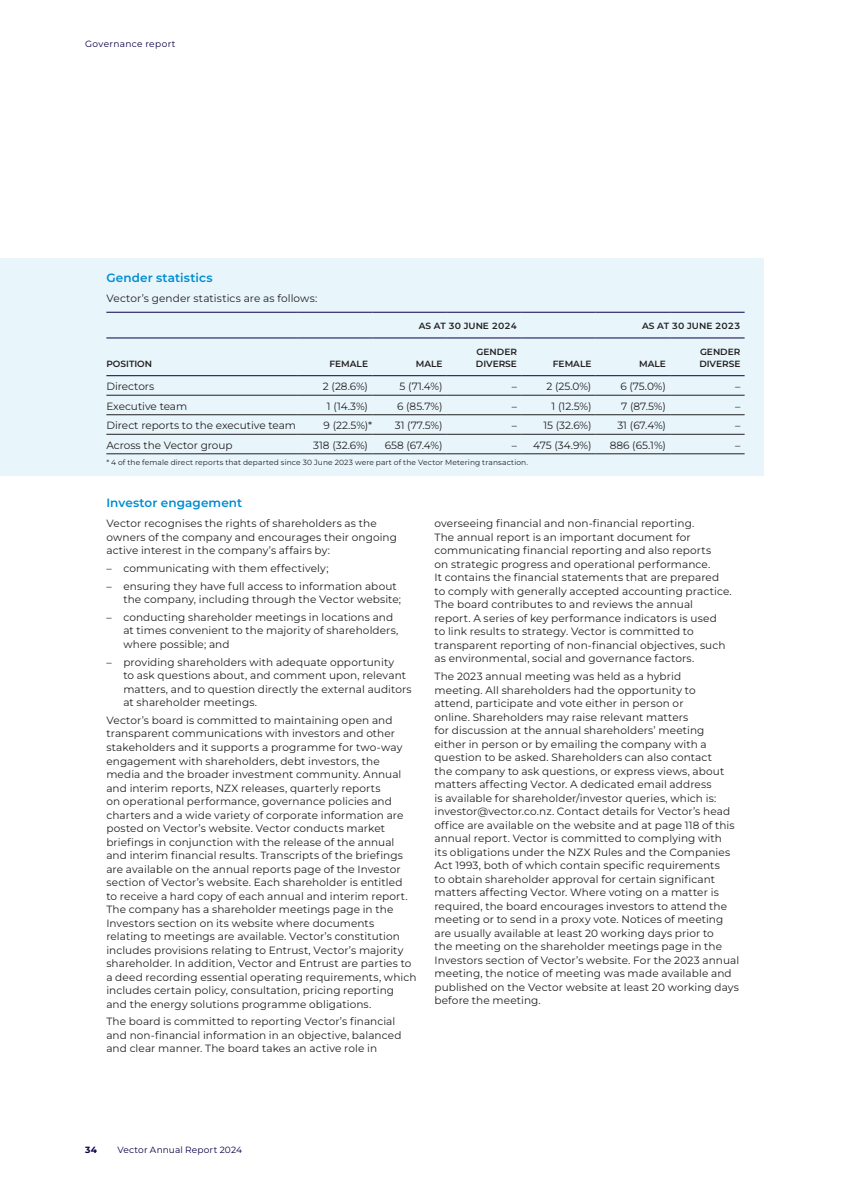
<style>
.page{position:relative;width:851px;height:1191px;background:#fff}
.page>*{position:absolute;margin:0;border:0;box-sizing:border-box;transform-origin:0 0}
.t1{font:600 12px "Montserrat";letter-spacing:.01em;color:#008dd1}
.t2{font:10.5px/13.5px "Montserrat";letter-spacing:.01em;color:#231f20}
.t3{font:600 9px/12px "Montserrat";color:#231f20}
.t4{font:9px "Montserrat";letter-spacing:.03em;color:#090148}
.t5{font:700 9px "Montserrat";color:#090148}
.t6{font:7.5px "Montserrat";letter-spacing:.015em;color:#231f20}
</style>
<div class="page">
<div style="left:0;top:258px;width:763px;height:218px;background:#e8f6fc"></div>
<hr style="left:106px;top:375px;width:192px;height:1px;background:#090148">
<hr style="left:298px;top:375px;width:74px;height:1px;background:#090148">
<hr style="left:372px;top:375px;width:74px;height:1px;background:#090148">
<hr style="left:446px;top:375px;width:75px;height:1px;background:#090148">
<hr style="left:521px;top:375px;width:74px;height:1px;background:#090148">
<hr style="left:595px;top:375px;width:75px;height:1px;background:#090148">
<hr style="left:670px;top:375px;width:74px;height:1px;background:#090148">
<hr style="left:106px;top:312px;width:192px;height:1px;background:#090148">
<hr style="left:521px;top:312px;width:74px;height:1px;background:#090148">
<hr style="left:595px;top:312px;width:75px;height:1px;background:#090148">
<hr style="left:670px;top:312px;width:74px;height:1px;background:#090148">
<hr style="left:106px;top:337px;width:192px;height:1px;background:#090148">
<hr style="left:521px;top:337px;width:74px;height:1px;background:#090148">
<hr style="left:595px;top:337px;width:75px;height:1px;background:#090148">
<hr style="left:670px;top:337px;width:74px;height:1px;background:#090148">
<hr style="left:106px;top:395px;width:192px;height:1px;background:#231f20">
<hr style="left:446px;top:395px;width:75px;height:1px;background:#231f20">
<hr style="left:670px;top:395px;width:74px;height:1px;background:#231f20">
<hr style="left:106px;top:414px;width:192px;height:1px;background:#231f20">
<hr style="left:446px;top:414px;width:75px;height:1px;background:#231f20">
<hr style="left:670px;top:414px;width:74px;height:1px;background:#231f20">
<hr style="left:106px;top:434px;width:192px;height:1px;background:#231f20">
<hr style="left:298px;top:434px;width:74px;height:1px;background:#231f20">
<hr style="left:372px;top:434px;width:74px;height:1px;background:#231f20">
<hr style="left:446px;top:434px;width:75px;height:1px;background:#231f20">
<hr style="left:521px;top:434px;width:74px;height:1px;background:#231f20">
<hr style="left:595px;top:434px;width:75px;height:1px;background:#231f20">
<hr style="left:670px;top:434px;width:74px;height:1px;background:#231f20">
<hr style="left:106px;top:453px;width:192px;height:1px;background:#231f20">
<hr style="left:298px;top:453px;width:74px;height:1px;background:#231f20">
<hr style="left:372px;top:453px;width:74px;height:1px;background:#231f20">
<hr style="left:446px;top:453px;width:75px;height:1px;background:#231f20">
<hr style="left:521px;top:453px;width:74px;height:1px;background:#231f20">
<hr style="left:595px;top:453px;width:75px;height:1px;background:#231f20">
<hr style="left:670px;top:453px;width:74px;height:1px;background:#231f20">
<hr style="left:298px;top:312px;width:74px;height:1px;background:#090148">
<hr style="left:372px;top:312px;width:74px;height:1px;background:#090148">
<hr style="left:446px;top:312px;width:75px;height:1px;background:#090148">
<hr style="left:298px;top:337px;width:74px;height:1px;background:#090148">
<hr style="left:372px;top:337px;width:74px;height:1px;background:#090148">
<hr style="left:446px;top:337px;width:75px;height:1px;background:#090148">
<hr style="left:298px;top:395px;width:74px;height:1px;background:#231f20">
<hr style="left:372px;top:395px;width:74px;height:1px;background:#231f20">
<hr style="left:521px;top:395px;width:74px;height:1px;background:#231f20">
<hr style="left:595px;top:395px;width:75px;height:1px;background:#231f20">
<hr style="left:298px;top:414px;width:74px;height:1px;background:#231f20">
<hr style="left:372px;top:414px;width:74px;height:1px;background:#231f20">
<hr style="left:521px;top:414px;width:74px;height:1px;background:#231f20">
<hr style="left:595px;top:414px;width:75px;height:1px;background:#231f20">
<p class="t4" style="left:85px;top:37px;width:92px">Governance report</p>
<p class="t1" style="left:106px;top:269px;width:108px">Gender statistics</p>
<p class="t2" style="left:106px;top:291px;width:212px">Vector’s gender statistics are as follows:</p>
<p class="t3" style="left:418px;top:320px;width:100px">AS AT 30 JUNE 2024</p>
<p class="t3" style="left:642px;top:320px;width:100px">AS AT 30 JUNE 2023</p>
<p class="t3" style="left:106px;top:357px;width:47px">POSITION</p>
<p class="t3" style="left:329px;top:357px;width:40px">FEMALE</p>
<p class="t3" style="left:415px;top:357px;width:28px">MALE</p>
<p class="t3" style="left:476px;top:345px;width:42px">GENDER<br>DIVERSE</p>
<p class="t3" style="left:553px;top:357px;width:40px">FEMALE</p>
<p class="t3" style="left:639px;top:357px;width:28px">MALE</p>
<p class="t3" style="left:699px;top:345px;width:42px">GENDER<br>DIVERSE</p>
<p class="t2" style="left:106px;top:379px;width:49px">Directors</p>
<p class="t2" style="left:323px;top:379px;width:47px">2 (28.6%)</p>
<p class="t2" style="left:399px;top:379px;width:44px">5 (71.4%)</p>
<p class="t2" style="left:511px;top:379px;width:7px">–</p>
<p class="t2" style="left:546px;top:379px;width:47px">2 (25.0%)</p>
<p class="t2" style="left:620px;top:379px;width:47px">6 (75.0%)</p>
<p class="t2" style="left:735px;top:379px;width:7px">–</p>
<p class="t2" style="left:106px;top:399px;width:82px">Executive team</p>
<p class="t2" style="left:327px;top:399px;width:43px">1 (14.3%)</p>
<p class="t2" style="left:397px;top:399px;width:47px">6 (85.7%)</p>
<p class="t2" style="left:511px;top:399px;width:7px">–</p>
<p class="t2" style="left:551px;top:399px;width:41px">1 (12.5%)</p>
<p class="t2" style="left:621px;top:399px;width:46px">7 (87.5%)</p>
<p class="t2" style="left:735px;top:399px;width:7px">–</p>
<p class="t2" style="left:106px;top:418px;width:191px">Direct reports to the executive team</p>
<p class="t2" style="left:323px;top:418px;width:50px">9 (22.5%)*</p>
<p class="t2" style="left:395px;top:418px;width:49px">31 (77.5%)</p>
<p class="t2" style="left:511px;top:418px;width:7px">–</p>
<p class="t2" style="left:543px;top:418px;width:50px">15 (32.6%)</p>
<p class="t2" style="left:617px;top:418px;width:50px">31 (67.4%)</p>
<p class="t2" style="left:735px;top:418px;width:7px">–</p>
<p class="t2" style="left:106px;top:438px;width:128px">Across the Vector group</p>
<p class="t2" style="left:313px;top:438px;width:56px">318 (32.6%)</p>
<p class="t2" style="left:384px;top:438px;width:59px">658 (67.4%)</p>
<p class="t2" style="left:511px;top:438px;width:81px">– 475 (34.9%)</p>
<p class="t2" style="left:609px;top:438px;width:58px">886 (65.1%)</p>
<p class="t2" style="left:735px;top:438px;width:7px">–</p>
<p class="t6" style="left:106px;top:457px;width:423px">* 4 of the female direct reports that departed since 30 June 2023 were part of the Vector Metering transaction.</p>
<p class="t1" style="left:106px;top:494px;width:137px">Investor engagement</p>
<p class="t2" style="left:106px;top:516px;width:292px">Vector recognises the rights of shareholders as the owners of the company and encourages their ongoing active interest in the company’s affairs by:</p>
<p class="t2" style="left:106px;top:561px;width:224px">– communicating with them effectively;</p>
<p class="t2" style="left:123px;top:579px;width:279px;text-indent:-17px">– ensuring they have full access to information about the company, including through the Vector website;</p>
<p class="t2" style="left:123px;top:610px;width:276px;text-indent:-17px">– conducting shareholder meetings in locations and at times convenient to the majority of shareholders, where possible; and</p>
<p class="t2" style="left:123px;top:655px;width:290px;text-indent:-17px">– providing shareholders with adequate opportunity<br>to ask questions about, and comment upon, relevant matters, and to question directly the external auditors at shareholder meetings.</p>
<p class="t2" style="left:106px;top:713px;width:311px">Vector’s board is committed to maintaining open and transparent communications with investors and other stakeholders and it supports a programme for two-way engagement with shareholders, debt investors, the<br>media and the broader investment community. Annual and interim reports, NZX releases, quarterly reports<br>on operational performance, governance policies and charters and a wide variety of corporate information are posted on Vector’s website. Vector conducts market briefings in conjunction with the release of the annual and interim financial results. Transcripts of the briefings are available on the annual reports page of the Investor section of Vector’s website. Each shareholder is entitled<br>to receive a hard copy of each annual and interim report.<br>The company has a shareholder meetings page in the Investors section on its website where documents relating to meetings are available. Vector’s constitution includes provisions relating to Entrust, Vector’s majority shareholder. In addition, Vector and Entrust are parties to a deed recording essential operating requirements, which includes certain policy, consultation, pricing reporting and the energy solutions programme obligations.</p>
<p class="t2" style="left:106px;top:1014px;width:296px">The board is committed to reporting Vector’s financial and non-financial information in an objective, balanced and clear manner. The board takes an active role in</p>
<p class="t2" style="left:434px;top:516px;width:299px">overseeing financial and non-financial reporting.<br>The annual report is an important document for communicating financial reporting and also reports<br>on strategic progress and operational performance.<br>It contains the financial statements that are prepared to comply with generally accepted accounting practice.<br>The board contributes to and reviews the annual report. A series of key performance indicators is used<br>to link results to strategy. Vector is committed to transparent reporting of non-financial objectives, such as environmental, social and governance factors.</p>
<p class="t2" style="left:434px;top:669px;width:306px">The 2023 annual meeting was held as a hybrid<br>meeting. All shareholders had the opportunity to<br>attend, participate and vote either in person or<br>online. Shareholders may raise relevant matters<br>for discussion at the annual shareholders’ meeting<br>either in person or by emailing the company with a question to be asked. Shareholders can also contact<br>the company to ask questions, or express views, about matters affecting Vector. A dedicated email address<br>is available for shareholder/investor queries, which is: investor@vector.co.nz. Contact details for Vector’s head office are available on the website and at page 118 of this annual report. Vector is committed to complying with<br>its obligations under the NZX Rules and the Companies Act 1993, both of which contain specific requirements<br>to obtain shareholder approval for certain significant matters affecting Vector. Where voting on a matter is required, the board encourages investors to attend the meeting or to send in a proxy vote. Notices of meeting are usually available at least 20 working days prior to<br>the meeting on the shareholder meetings page in the Investors section of Vector’s website. For the 2023 annual meeting, the notice of meeting was made available and published on the Vector website at least 20 working days before the meeting.</p>
<p class="t5" style="left:85px;top:1143px;width:13px">34</p>
<p class="t4" style="left:117px;top:1143px;width:126px">Vector Annual Report 2024</p>
</div>
